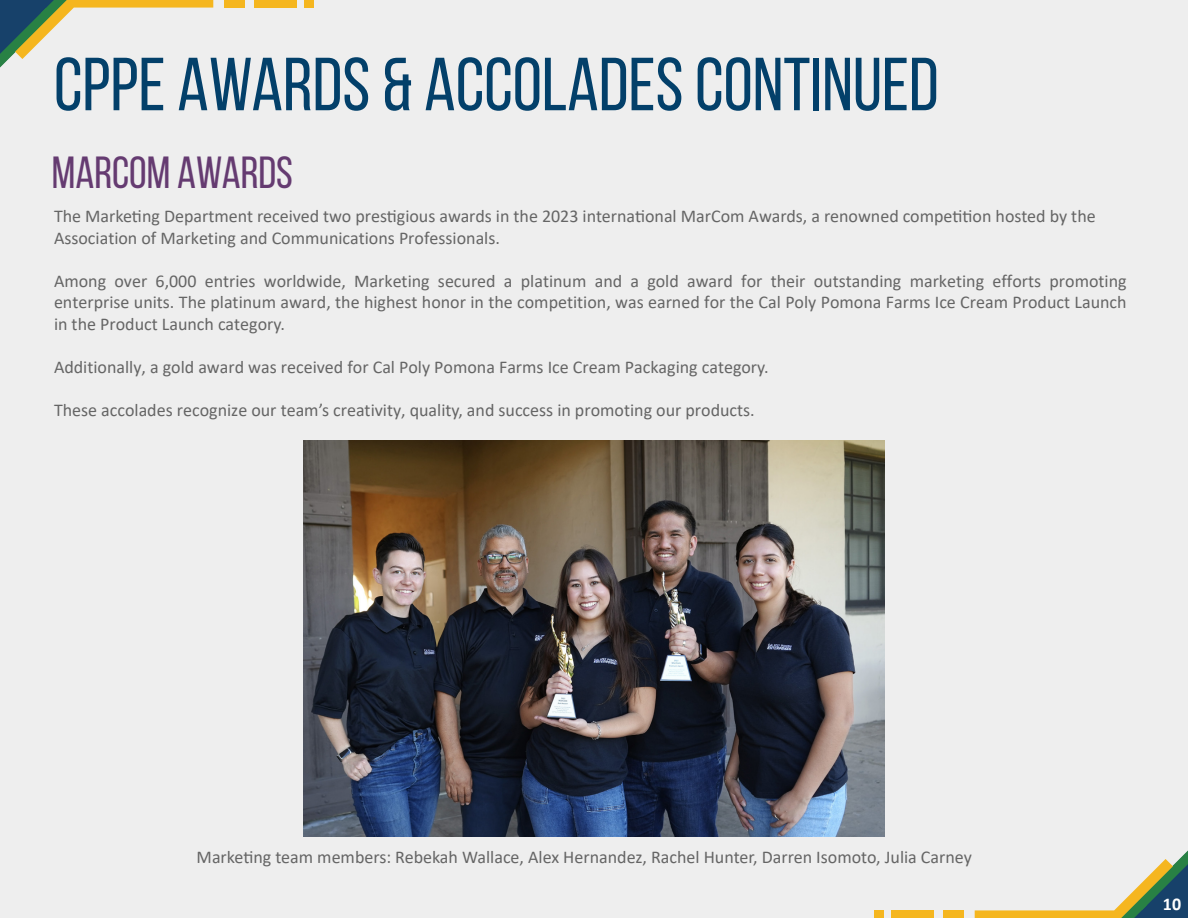
<style>
.page{position:relative;width:1188px;height:918px;background:#eee}
.page>*{position:absolute;margin:0;border:0;box-sizing:border-box;transform-origin:0 0}
._57_Content_Bebas_Neue{font:75px "Bebas Neue";color:#03406a}
._57_Content_Bebas_Neue-2{font:45px "Bebas Neue";color:#653b71}
._57_Content_Bebas_Neue-3{font:18px/21.6px "Calibri";color:#656565}
.t1{font:700 18px "Calibri";color:#fff}
</style>
<div class="page">
<img style="left:303px;top:441px;width:582px;height:396px">
<div style="left:304px;top:0;width:10px;height:8px;background:#f5b61f"></div>
<div style="left:254px;top:0;width:43px;height:8px;background:#f5b61f"></div>
<div style="left:225px;top:0;width:20px;height:8px;background:#f5b61f"></div>
<svg style="left:0;top:0;width:213px;height:68px"></svg>
<div style="left:874px;top:910px;width:10px;height:8px;background:#f5b61f"></div>
<div style="left:891px;top:910px;width:43px;height:8px;background:#f5b61f"></div>
<div style="left:943px;top:910px;width:20px;height:8px;background:#f5b61f"></div>
<svg style="left:975px;top:850px;width:213px;height:68px"></svg>
<p class="_57_Content_Bebas_Neue" style="left:54px;top:44px;width:886px">CPPE AWARDS &amp; ACCOLADES CONTINUED</p>
<p class="_57_Content_Bebas_Neue-2" style="left:52px;top:148px;width:243px">MARCOM AWARDS</p>
<p class="_57_Content_Bebas_Neue-3" style="left:54px;top:205px;width:1043px">The Marketing Department received two prestigious awards in the 2023 international MarCom Awards, a renowned competition hosted by the<br>Association of Marketing and Communications Professionals.</p>
<p class="_57_Content_Bebas_Neue-3" style="left:54px;top:270px;width:1074px;text-align:justify">Among over 6,000 entries worldwide, Marketing secured a platinum and a gold award for their outstanding marketing efforts promoting enterprise units. The platinum award, the highest honor in the competition, was earned for the Cal Poly Pomona Farms Ice Cream Product Launch in the Product Launch category.</p>
<p class="_57_Content_Bebas_Neue-3" style="left:54px;top:356px;width:716px">Additionally, a gold award was received for Cal Poly Pomona Farms Ice Cream Packaging category.</p>
<p class="_57_Content_Bebas_Neue-3" style="left:54px;top:399px;width:702px">These accolades recognize our team’s creativity, quality, and success in promoting our products.</p>
<p class="_57_Content_Bebas_Neue-3" style="left:197px;top:846px;width:777px">Marketing team members: Rebekah Wallace, Alex Hernandez, Rachel Hunter, Darren Isomoto, Julia Carney</p>
<p class="t1" style="left:1163px;top:892px;width:20px">10</p>
</div>
